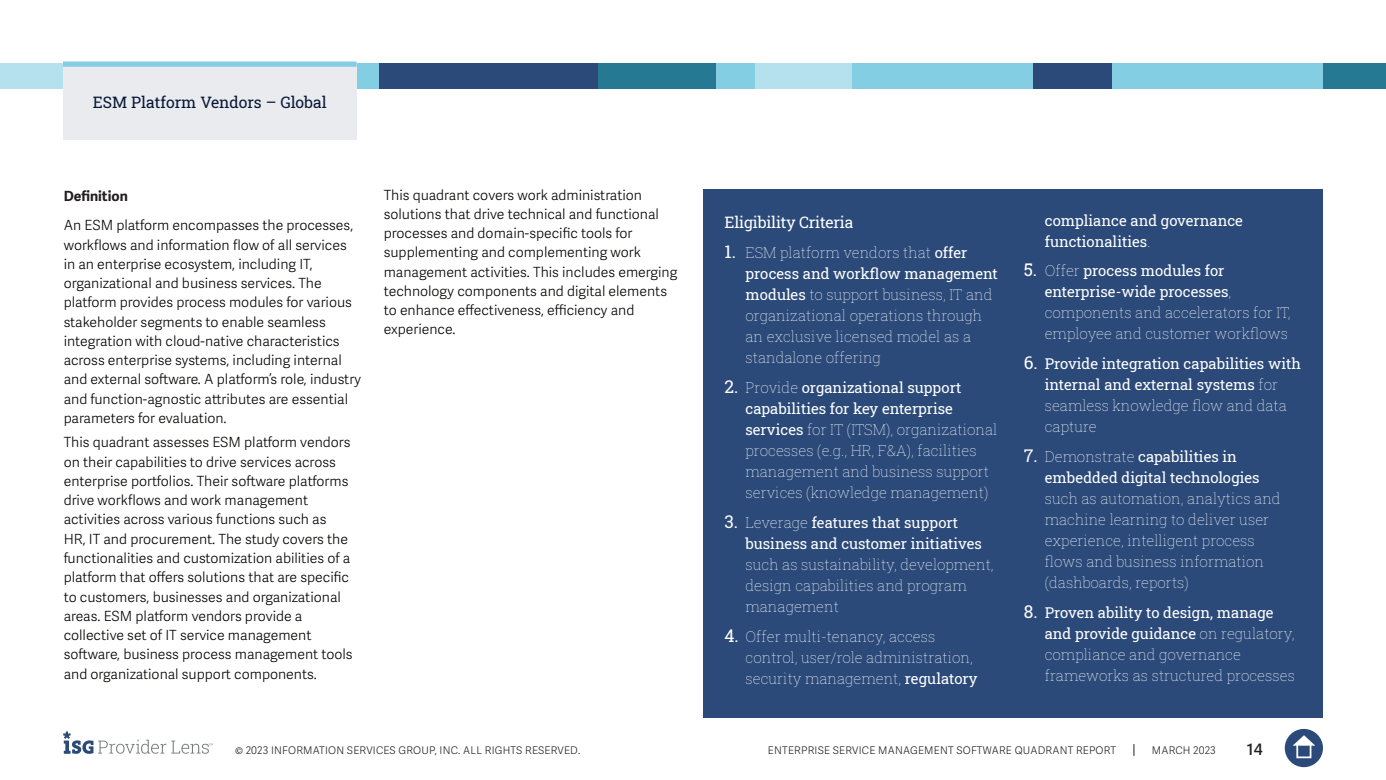
<style>
.page{position:relative;width:1386px;height:780px;background:#fff}
.page>*{position:absolute;margin:0;border:0;box-sizing:border-box;transform-origin:0 0}
.Section_Label_Light{font:15.75px "Roboto Slab ISG P Regular";color:#061736}
.t1{font:15.75px "Roboto Slab ISG P Regular";letter-spacing:-.01em;color:#fff}
.t2{font:600 15.75px "Adelle Sans";color:#231f20}
.t3{font:14.88px/21px "Roboto Slab ISG P Thin";color:#fff}
.t4{font:14.88px/21px "Roboto Slab ISG P Regular";color:#fff}
.t5{font:300 14px/19.2px "Adelle Sans";color:#040503}
.t6{font:700 14px "Adelle Sans";color:#231f20}
.t7{font:300 10.5px "Adelle Sans";letter-spacing:.02em;color:#231f20}
.s1{font-family:"Roboto Slab ISG P Regular";font-size:17.5px}
.s2{font-family:"Roboto Slab ISG P Regular"}
.s3{font-family:"Roboto Slab ISG P Thin"}
.s4{font-size:17.5px}
</style>
<div class="page">
<svg style="left:1133px;top:744px;width:1px;height:12px"></svg>
<div style="left:1285px;top:729px;width:38px;height:38px;background:#2b4a79;border-radius:50%"></div>
<svg style="left:1293px;top:735px;width:22px;height:10px"></svg>
<div style="left:1296px;top:743px;width:15px;height:15px;border:2px solid #fff"></div>
<svg style="left:63px;top:731px;width:150px;height:23px"></svg>
<div style="left:1047px;top:63px;width:276px;height:26px;background:#84cee3"></div>
<div style="left:0;top:63px;width:158px;height:26px;background:#b4e1ed"></div>
<div style="left:158px;top:63px;width:233px;height:26px;background:#84cee3"></div>
<div style="left:850px;top:63px;width:184px;height:26px;background:#84cee3"></div>
<div style="left:1323px;top:63px;width:63px;height:26px;background:#257992"></div>
<div style="left:1033px;top:63px;width:79px;height:26px;background:#2b4a79"></div>
<div style="left:754px;top:63px;width:98px;height:26px;background:#b4e1ed"></div>
<div style="left:598px;top:63px;width:157px;height:26px;background:#84cee3"></div>
<div style="left:598px;top:63px;width:118px;height:26px;background:#257992"></div>
<div style="left:379px;top:63px;width:219px;height:26px;background:#2b4a79"></div>
<div style="left:63px;top:64px;width:294px;height:76px;background:#e9ebee"></div>
<div style="left:63px;top:61px;width:294px;height:6px;background:#84cee3"></div>
<div style="left:704px;top:189px;width:619px;height:529px;background:#2b4a79"></div>
<p class="Section_Label_Light" style="left:93px;top:92px;width:236px">ESM Platform Vendors – Global</p>
<p class="t6" style="left:64px;top:187px;width:66px">Definition</p>
<p class="t5" style="left:64px;top:216px;width:299px">An ESM platform encompasses the processes, workflows and information flow of all services in an enterprise ecosystem, including IT, organizational and business services. The platform provides process modules for various stakeholder segments to enable seamless integration with cloud-native characteristics across enterprise systems, including internal and external software. A platform’s role, industry and function-agnostic attributes are essential parameters for evaluation.</p>
<p class="t5" style="left:64px;top:433px;width:291px">This quadrant assesses ESM platform vendors on their capabilities to drive services across enterprise portfolios. Their software platforms drive workflows and work management activities across various functions such as<br>HR, IT and procurement. The study covers the functionalities and customization abilities of a platform that offers solutions that are specific to customers, businesses and organizational areas. ESM platform vendors provide a collective set of IT service management software, business process management tools and organizational support components.</p>
<p class="t5" style="left:384px;top:185px;width:295px">This quadrant covers work administration solutions that drive technical and functional processes and domain-specific tools for supplementing and complementing work management activities. This includes emerging technology components and digital elements to enhance effectiveness, efficiency and experience.</p>
<p class="t1" style="left:724px;top:212px;width:130px">Eligibility Criteria</p>
<p class="t3" style="left:746px;top:242px;width:254px;text-indent:-21px"><span class="s1">1.</span> ESM platform vendors that <span class="s2">offer process and workflow management modules</span> to support business, IT and organizational operations through an exclusive licensed model as a standalone offering</p>
<p class="t3" style="left:746px;top:377px;width:254px;text-indent:-21px"><span class="s1">2.</span> Provide <span class="s2">organizational support capabilities for key enterprise services</span> for IT (ITSM), organizational processes (e.g., HR, F&amp;A), facilities management and business support services (knowledge management)</p>
<p class="t3" style="left:746px;top:511px;width:250px;text-indent:-21px"><span class="s1">3.</span> Leverage <span class="s2">features that support business and customer initiatives </span>such as sustainability, development, design capabilities and program management</p>
<p class="t3" style="left:746px;top:625px;width:234px;text-indent:-21px"><span class="s1">4.</span> Offer multi-tenancy, access control, user/role administration, security management, <span class="s2">regulatory</span></p>
<p class="t4" style="left:1045px;top:209px;width:200px">compliance and governance functionalities<span class="s3">.</span></p>
<p class="t3" style="left:1045px;top:260px;width:247px;text-indent:-21px"><span class="s1">5.</span> Offer <span class="s2">process modules for enterprise-wide processes</span>, components and accelerators for IT, employee and customer workflows</p>
<p class="t4" style="left:1045px;top:353px;width:258px;text-indent:-21px"><span class="s4">6.</span> Provide integration capabilities with internal and external systems <span class="s3">for seamless knowledge flow and data capture</span></p>
<p class="t3" style="left:1045px;top:446px;width:237px;text-indent:-21px"><span class="s1">7.</span> Demonstrate <span class="s2">capabilities in embedded digital technologies </span>such as automation, analytics and machine learning to deliver user experience, intelligent process flows and business information (dashboards, reports)</p>
<p class="t3" style="left:1045px;top:601px;width:252px;text-indent:-21px"><span class="s1">8.</span> <span class="s2">Proven ability to design, manage and provide guidance</span> on regulatory, compliance and governance frameworks as structured processes</p>
<p class="t7" style="left:235px;top:744px;width:347px">© 2023 INFORMATION SERVICES GROUP, INC. ALL RIGHTS RESERVED.</p>
<p class="t7" style="left:768px;top:744px;width:350px">ENTERPRISE SERVICE MANAGEMENT SOFTWARE QUADRANT REPORT</p>
<p class="t7" style="left:1152px;top:744px;width:65px">MARCH 2023</p>
<p class="t2" style="left:1247px;top:740px;width:17px">14</p>
</div>
